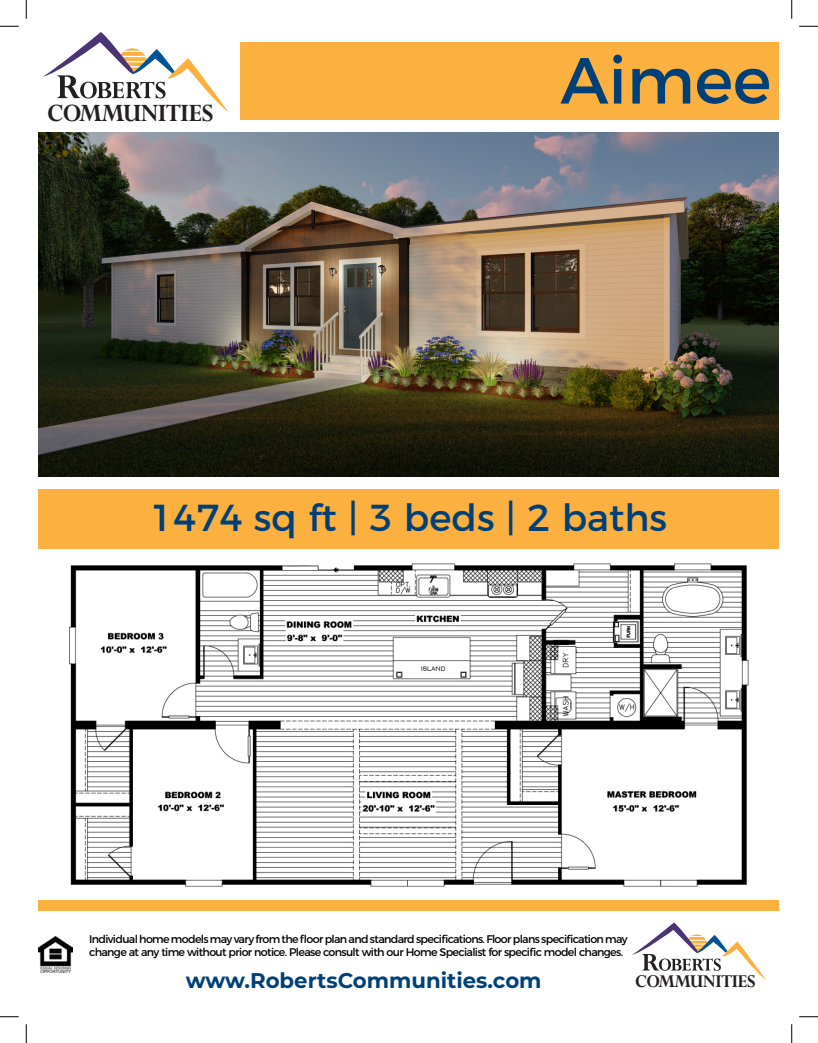
<style>
.page{position:relative;width:818px;height:1043px;background:#fff}
.page>*{position:absolute;margin:0;border:0;box-sizing:border-box;transform-origin:0 0}
.t1{font:65px "Montserrat";color:#004079}
.t2{font:37.5px "Montserrat";color:#004079}
.t3{font:700 27.5px "Perpetua";letter-spacing:-.04em;color:#231f20;scale:.95 1}
.t4{font:700 21.25px "Montserrat";color:#004079}
.t5{font:700 20px "Perpetua";letter-spacing:-.04em;color:#231f20;scale:.95 1}
.t6{font:11.12px/13.2px "Montserrat";letter-spacing:-.06em;color:#000}
</style>
<div class="page">
<div style="left:240px;top:42px;width:538px;height:78px;background:#fbb03f"></div>
<img style="left:38px;top:132px;width:740px;height:344px">
<div style="left:38px;top:489px;width:740px;height:59px;background:#fbb03f"></div>
<img style="left:69px;top:563px;width:680px;height:324px">
<div style="left:38px;top:899px;width:740px;height:11px;background:#fbb03f"></div>
<svg style="left:43px;top:32px;width:185px;height:80px"></svg>
<svg style="left:632px;top:922px;width:134px;height:58px"></svg>
<img style="left:38px;top:936px;width:34px;height:36px">
<svg style="left:0;top:25px;width:19px;height:2px"></svg>
<svg style="left:799px;top:25px;width:19px;height:2px"></svg>
<svg style="left:0;top:1016px;width:19px;height:1px"></svg>
<svg style="left:799px;top:1016px;width:19px;height:1px"></svg>
<svg style="left:25px;top:0;width:2px;height:19px"></svg>
<svg style="left:25px;top:1024px;width:2px;height:18px"></svg>
<svg style="left:791px;top:0;width:1px;height:19px"></svg>
<svg style="left:791px;top:1024px;width:1px;height:18px"></svg>
<p class="t3" style="left:47px;top:99px;width:177px">COMMUNITIES</p>
<p class="t1" style="left:560px;top:28px;width:212px">Aimee</p>
<p class="t2" style="left:150px;top:487px;width:518px">1474 sq ft | 3 beds | 2 baths</p>
<p class="t6" style="left:89px;top:931px;width:540px">Individual home models may vary from the floor plan and standard specifications. Floor plans specification may change at any time without prior notice. Please consult with our Home Specialist for specific model changes.</p>
<p class="t4" style="left:186px;top:964px;width:357px">www.RobertsCommunities.com</p>
<p class="t5" style="left:635px;top:970px;width:129px">COMMUNITIES</p>
</div>
